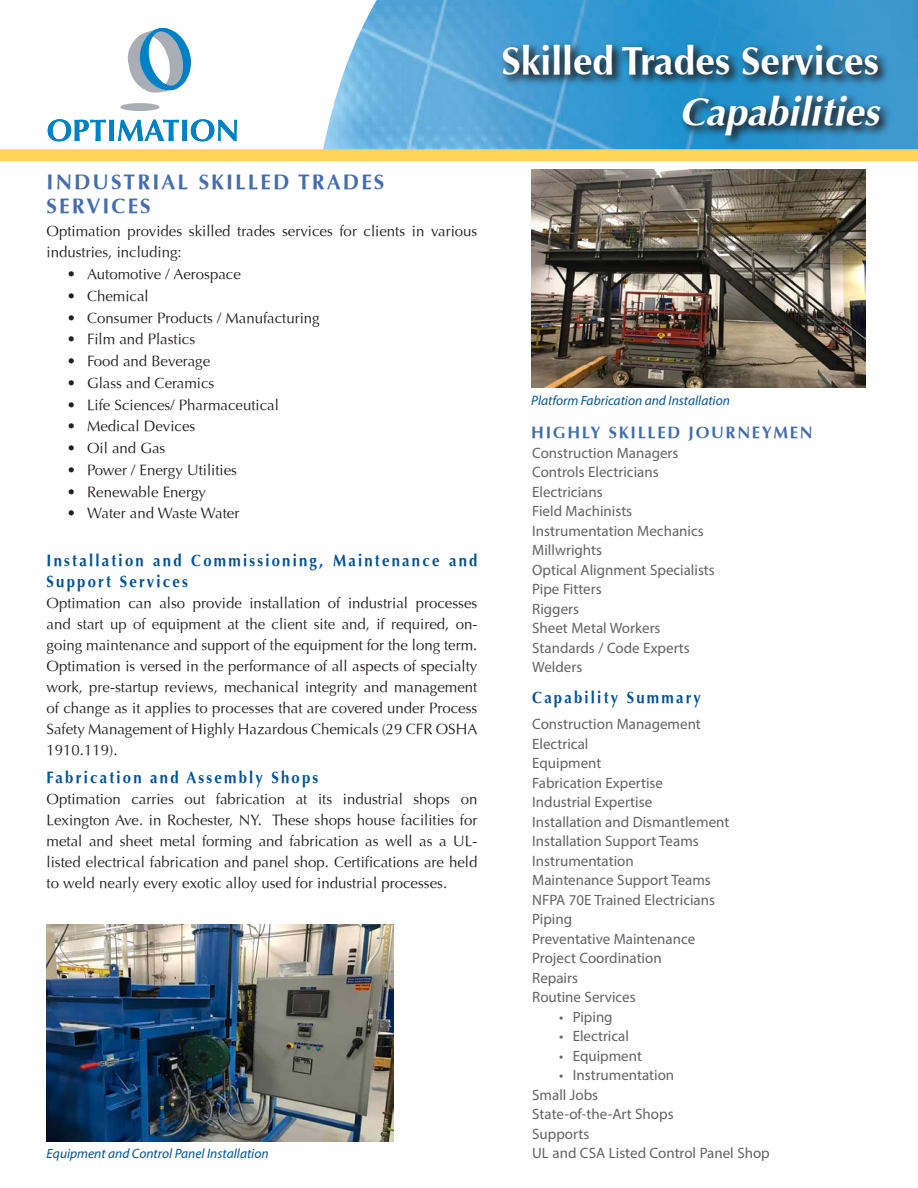
<style>
.page{position:relative;width:918px;height:1188px;background:#fff}
.page>*{position:absolute;margin:0;border:0;box-sizing:border-box;transform-origin:0 0}
.t1{font:700 39px "Optima";color:#fff}
.t2{font:italic 700 39px "Optima";color:#fff}
.t3{font:700 21px/24px "Optima";letter-spacing:.1em;color:#446dad}
.t4{font:700 16.5px/21px "Optima";letter-spacing:.15em;color:#01529a;scale:.9 1}
.t5{font:700 16.5px "Optima";letter-spacing:.1em;color:#446dad}
.t6{font:15px/21px "Optima";color:#231f20;text-align:justify}
.t7{font:15px "Myriad Pro";color:#636366}
.t8{font:italic 13.5px "Myriad Pro";color:#01529a}
</style>
<div class="page">
<img style="left:323px;top:0;width:595px;height:149px">
<div style="left:120px;top:103px;width:40px;height:8px;background:#a8aeb4;border-radius:50%"></div>
<svg style="left:127px;top:28px;width:64px;height:65px"></svg>
<svg style="left:48px;top:119px;width:189px;height:22px"></svg>
<div style="left:0;top:149px;width:918px;height:12px;background:#fed356"></div>
<svg style="left:500px;top:41px;width:392px;height:107px;background:#2f80ae"></svg>
<img style="left:47px;top:924px;width:346px;height:217px">
<img style="left:531px;top:170px;width:335px;height:218px">
<p class="t3" style="left:47px;top:170px;width:339px">INDUSTRIAL SKILLED TRADES<br>SERVICES</p>
<p class="t6" style="left:47px;top:221px;width:432px">Optimation provides skilled trades services for clients in various industries, including:</p>
<p class="t6" style="left:67px;top:264px;width:176px">• Automotive / Aerospace</p>
<p class="t6" style="left:67px;top:285px;width:83px">• Chemical</p>
<p class="t6" style="left:67px;top:307px;width:254px">• Consumer Products / Manufacturing</p>
<p class="t6" style="left:67px;top:329px;width:130px">• Film and Plastics</p>
<p class="t6" style="left:67px;top:351px;width:145px">• Food and Beverage</p>
<p class="t6" style="left:67px;top:372px;width:149px">• Glass and Ceramics</p>
<p class="t6" style="left:67px;top:394px;width:213px">• Life Sciences/ Pharmaceutical</p>
<p class="t6" style="left:67px;top:416px;width:130px">• Medical Devices</p>
<p class="t6" style="left:67px;top:438px;width:100px">• Oil and Gas</p>
<p class="t6" style="left:67px;top:459px;width:172px">• Power / Energy Utilities</p>
<p class="t6" style="left:67px;top:481px;width:141px">• Renewable Energy</p>
<p class="t6" style="left:67px;top:503px;width:174px">• Water and Waste Water</p>
<p class="t4" style="left:47px;top:550px;width:480px">Installation and Commissioning, Maintenance and<br>Support Services</p>
<p class="t6" style="left:47px;top:593px;width:432px">Optimation can also provide installation of industrial processes and start up of equipment at the client site and, if required, on&shy;going maintenance and support of the equipment for the long term.<br>Optimation is versed in the performance of all aspects of specialty work, pre-startup reviews, mechanical integrity and management of change as it applies to processes that are covered under Process Safety Management of Highly Hazardous Chemicals (29 CFR OSHA 1910.119).</p>
<p class="t4" style="left:47px;top:767px;width:303px">Fabrication and Assembly Shops</p>
<p class="t6" style="left:47px;top:789px;width:432px">Optimation carries out fabrication at its industrial shops on Lexington Ave. in Rochester, NY. These shops house facilities for metal and sheet metal forming and fabrication as well as a UL&shy;listed electrical fabrication and panel shop. Certifications are held to weld nearly every exotic alloy used for industrial processes.</p>
<p class="t8" style="left:47px;top:1146px;width:223px">Equipment and Control Panel Installation</p>
<p class="t1" style="left:502px;top:38px;width:379px">Skilled Trades Services</p>
<p class="t2" style="left:680px;top:89px;width:201px">Capabilities</p>
<p class="t8" style="left:531px;top:392px;width:200px">Platform Fabrication and Installation</p>
<p class="t5" style="left:531px;top:423px;width:283px">HIGHLY SKILLED JOURNEYMEN</p>
<p class="t7" style="left:532px;top:444px;width:148px">Construction Managers</p>
<p class="t7" style="left:532px;top:463px;width:128px">Controls Electricians</p>
<p class="t7" style="left:532px;top:483px;width:72px">Electricians</p>
<p class="t7" style="left:532px;top:502px;width:102px">Field Machinists</p>
<p class="t7" style="left:532px;top:522px;width:173px">Instrumentation Mechanics</p>
<p class="t7" style="left:532px;top:541px;width:71px">Millwrights</p>
<p class="t7" style="left:532px;top:561px;width:184px">Optical Alignment Specialists</p>
<p class="t7" style="left:532px;top:580px;width:71px">Pipe Fitters</p>
<p class="t7" style="left:532px;top:600px;width:48px">Riggers</p>
<p class="t7" style="left:532px;top:619px;width:130px">Sheet Metal Workers</p>
<p class="t7" style="left:532px;top:639px;width:159px">Standards / Code Experts</p>
<p class="t7" style="left:532px;top:658px;width:52px">Welders</p>
<p class="t4" style="left:532px;top:687px;width:189px">Capability Summary</p>
<p class="t7" style="left:532px;top:715px;width:170px">Construction Management</p>
<p class="t7" style="left:532px;top:735px;width:58px">Electrical</p>
<p class="t7" style="left:532px;top:754px;width:71px">Equipment</p>
<p class="t7" style="left:532px;top:774px;width:132px">Fabrication Expertise</p>
<p class="t7" style="left:532px;top:793px;width:121px">Industrial Expertise</p>
<p class="t7" style="left:532px;top:813px;width:199px">Installation and Dismantlement</p>
<p class="t7" style="left:532px;top:832px;width:168px">Installation Support Teams</p>
<p class="t7" style="left:532px;top:852px;width:103px">Instrumentation</p>
<p class="t7" style="left:532px;top:871px;width:180px">Maintenance Support Teams</p>
<p class="t7" style="left:532px;top:891px;width:184px">NFPA 70E Trained Electricians</p>
<p class="t7" style="left:532px;top:910px;width:42px">Piping</p>
<p class="t7" style="left:532px;top:930px;width:165px">Preventative Maintenance</p>
<p class="t7" style="left:532px;top:949px;width:131px">Project Coordination</p>
<p class="t7" style="left:532px;top:969px;width:47px">Repairs</p>
<p class="t7" style="left:532px;top:988px;width:105px">Routine Services</p>
<p class="t7" style="left:559px;top:1008px;width:55px">• Piping</p>
<p class="t7" style="left:559px;top:1027px;width:71px">• Electrical</p>
<p class="t7" style="left:559px;top:1047px;width:84px">• Equipment</p>
<p class="t7" style="left:559px;top:1066px;width:117px">• Instrumentation</p>
<p class="t7" style="left:532px;top:1086px;width:67px">Small Jobs</p>
<p class="t7" style="left:532px;top:1105px;width:143px">State-of-the-Art Shops</p>
<p class="t7" style="left:532px;top:1125px;width:59px">Supports</p>
<p class="t7" style="left:532px;top:1144px;width:239px">UL and CSA Listed Control Panel Shop</p>
</div>
